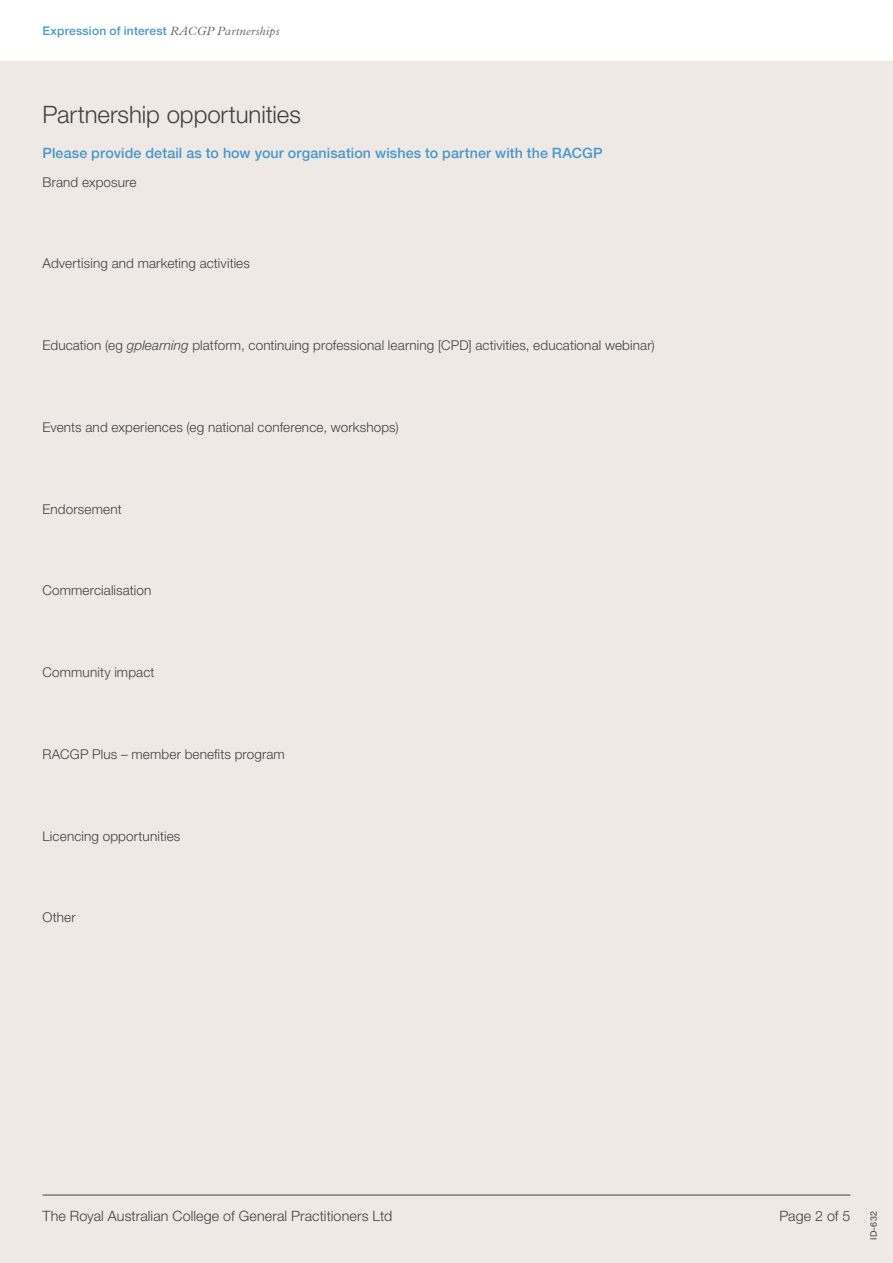
<style>
.page{position:relative;width:893px;height:1263px;background:#fff}
.page>*{position:absolute;margin:0;border:0;box-sizing:border-box;transform-origin:0 0}
.t1{font:300 24px "Helvetica Neue LT Std";letter-spacing:-.005em;color:#414042}
.t2{font:500 14.25px "Helvetica Neue LT Std";letter-spacing:.01em;color:#4598ca}
.t3{font:300 14.25px "Helvetica Neue LT Std";letter-spacing:.01em;color:#414042}
.t4{font:300 13.5px "Helvetica Neue LT Std";letter-spacing:.01em;color:#414042}
.t5{font:500 12px "Helvetica Neue LT Std";letter-spacing:.02em;color:#4598ca}
.t6{font:9px "Helvetica Neue LT Std";color:#414042}
.s1{font-family:"Plantin MT Std";font-weight:300;font-style:italic;color:#5f6062}
.s2{font-style:italic}
</style>
<div class="page">
<div style="left:0;top:62px;width:893px;height:1201px;background:#efe9e5"></div>
<hr style="left:43px;top:1195px;width:807px;height:1px;background:#414042">
<p class="t5" style="left:43px;top:24px;width:238px">Expression of interest <span class="s1">RACGP Partnerships</span></p>
<h1 class="t1" style="left:43px;top:100px;width:260px">Partnership opportunities</h1>
<p class="t2" style="left:43px;top:144px;width:562px">Please provide detail as to how your organisation wishes to partner with the RACGP</p>
<p class="t4" style="left:43px;top:174px;width:96px">Brand exposure</p>
<p class="t4" style="left:43px;top:255px;width:209px">Advertising and marketing activities</p>
<p class="t4" style="left:43px;top:337px;width:614px">Education (eg <span class="s2">gplearning</span> platform, continuing professional learning [CPD] activities, educational webinar)</p>
<p class="t4" style="left:43px;top:419px;width:358px">Events and experiences (eg national conference, workshops)</p>
<p class="t4" style="left:43px;top:501px;width:81px">Endorsement</p>
<p class="t4" style="left:43px;top:582px;width:110px">Commercialisation</p>
<p class="t4" style="left:43px;top:664px;width:113px">Community impact</p>
<p class="t4" style="left:43px;top:746px;width:244px">RACGP Plus – member benefits program</p>
<p class="t4" style="left:43px;top:827px;width:139px">Licencing opportunities</p>
<p class="t4" style="left:43px;top:909px;width:35px">Other</p>
<p class="t3" style="left:43px;top:1207px;width:351px">The Royal Australian College of General Practitioners Ltd</p>
<p class="t3" style="left:779px;top:1207px;width:73px">Page 2 of 5</p>
<p class="t6" style="left:868px;top:1240px;width:30px;rotate:-90deg">ID-632</p>
</div>
